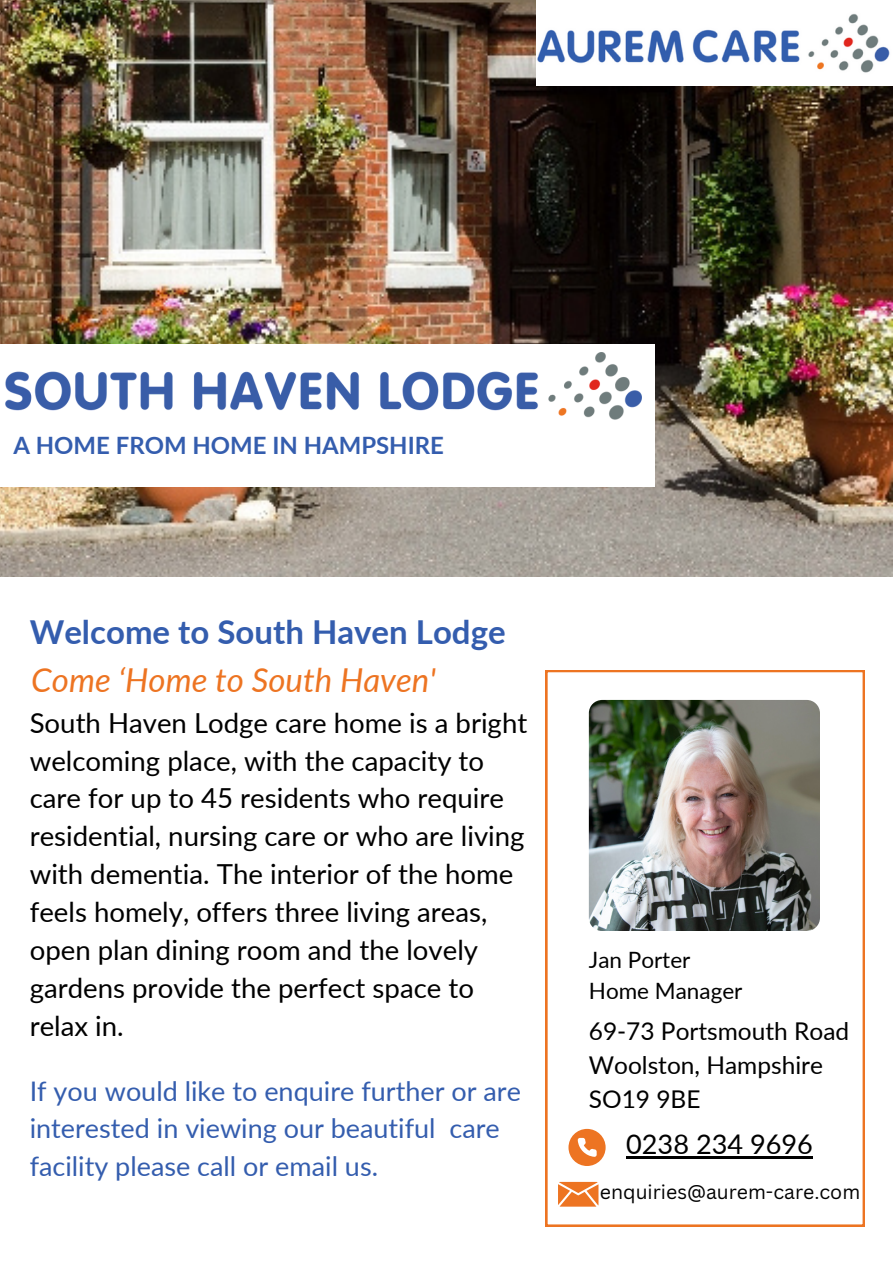
<style>
.page{position:relative;width:893px;height:1264px;background:#fff}
.page>*{position:absolute;margin:0;border:0;box-sizing:border-box;transform-origin:0 0}
.t1{font:700 33px "Lato";color:#345dae}
.t2{font:italic 33px "Lato";color:#ed7422}
.t3{font:27.6px/38px "Lato";color:#000}
.t4{font:27.15px "Lato";color:#000}
.t5{font:27px/37px "Lato";color:#345dae}
.t6{font:24.45px "Lato";color:#000}
.t7{font:700 23.85px "Lato";color:#345dae}
.t8{font:22.5px "Lato";color:#000}
.t9{font:19.5px "Canva Sans";color:#000}
</style>
<div class="page">
<img style="left:0;top:0;width:892px;height:577px">
<div style="left:0;top:344px;width:654px;height:142px;background:#fff"></div>
<img style="left:536px;top:0;width:356px;height:85px">
<svg style="left:545px;top:670px;width:319px;height:556px"></svg>
<svg style="left:568px;top:1128px;width:37px;height:37px"></svg>
<svg style="left:558px;top:1181px;width:40px;height:25px"></svg>
<img style="left:588px;top:700px;width:231px;height:231px;border-radius:13px">
<img style="left:5px;top:353px;width:637px;height:67px">
<hr style="left:626px;top:1156px;width:186px;height:2px;background:#000">
<p class="t7" style="left:13px;top:430px;width:432px">A HOME FROM HOME IN HAMPSHIRE</p>
<p class="t1" style="left:30px;top:611px;width:477px">Welcome to South Haven Lodge</p>
<p class="t2" style="left:31px;top:659px;width:406px">Come ‘Home to South Haven'</p>
<p class="t3" style="left:30px;top:703px;width:499px">South Haven Lodge care home is a bright welcoming place, with the capacity to care for up to 45 residents who require residential, nursing care or who are living with dementia. The interior of the home feels homely, offers three living areas, open plan dining room and the lovely gardens provide the perfect space to relax in.</p>
<p class="t5" style="left:30px;top:1072px;width:492px">If you would like to enquire further or are interested in viewing our beautiful care facility please call or email us.</p>
<p class="t8" style="left:588px;top:945px;width:103px">Jan Porter</p>
<p class="t8" style="left:588px;top:977px;width:155px">Home Manager</p>
<p class="t6" style="left:588px;top:1015px;width:262px">69-73 Portsmouth Road</p>
<p class="t6" style="left:588px;top:1049px;width:236px">Woolston, Hampshire</p>
<p class="t6" style="left:588px;top:1083px;width:113px">SO19 9BE</p>
<p class="t4" style="left:626px;top:1127px;width:188px">0238 234 9696</p>
<p class="t9" style="left:600px;top:1178px;width:262px">enquiries@aurem-care.com</p>
</div>
